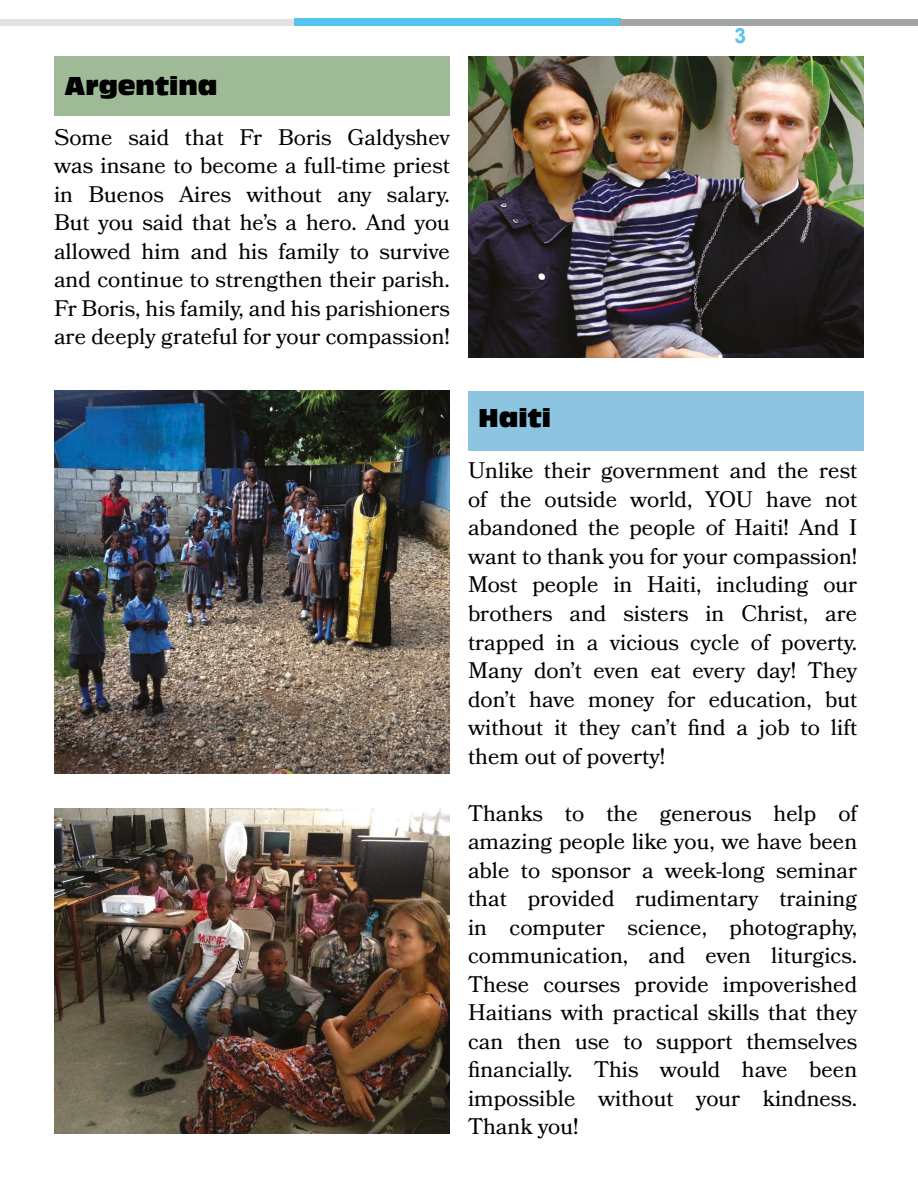
<style>
.page{position:relative;width:918px;height:1188px;background:#fff}
.page>*{position:absolute;margin:0;border:0;box-sizing:border-box;transform-origin:0 0}
.t1{font:27px "Antique Oli Com";color:#000}
.t2{font:22.5px/28.5px "Bookmania";color:#000;text-align:justify}
.t3{font:700 21px "Arial";color:#55c3eb}
</style>
<div class="page">
<div style="left:468px;top:391px;width:396px;height:60px;background:#8dc5e0"></div>
<div style="left:54px;top:56px;width:396px;height:60px;background:#9eba97"></div>
<div style="left:0;top:19px;width:294px;height:6px;background:#e2e3e7"></div>
<div style="left:294px;top:19px;width:326px;height:7px;background:#55c3eb"></div>
<div style="left:620px;top:19px;width:298px;height:6px;background:#a2a5a5"></div>
<img style="left:468px;top:56px;width:396px;height:301px">
<img style="left:54px;top:391px;width:396px;height:383px">
<img style="left:54px;top:808px;width:396px;height:326px">
<p class="t1" style="left:65px;top:71px;width:154px">Argentina</p>
<p class="t2" style="left:54px;top:123px;width:398px">Some said that Fr Boris Galdyshev was insane to become a full-time priest in Buenos Aires without any salary.<br>But you said that he’s a hero. And you allowed him and his family to survive and continue to strengthen their parish.<br>Fr Boris, his family, and his parishioners are deeply grateful for your compassion!</p>
<p class="t3" style="left:735px;top:22px;width:13px">3</p>
<p class="t1" style="left:479px;top:403px;width:74px">Haiti</p>
<p class="t2" style="left:468px;top:456px;width:391px">Unlike their government and the rest of the outside world, YOU have not abandoned the people of Haiti! And I want to thank you for your compassion!<br>Most people in Haiti, including our brothers and sisters in Christ, are trapped in a vicious cycle of poverty.<br>Many don’t even eat every day! They don’t have money for education, but without it they can’t find a job to lift them out of poverty!</p>
<p class="t2" style="left:468px;top:799px;width:391px">Thanks to the generous help of amazing people like you, we have been able to sponsor a week-long seminar that provided rudimentary training in computer science, photography, communication, and even liturgics.<br>These courses provide impoverished Haitians with practical skills that they can then use to support themselves financially. This would have been impossible without your kindness.<br>Thank you!</p>
</div>
